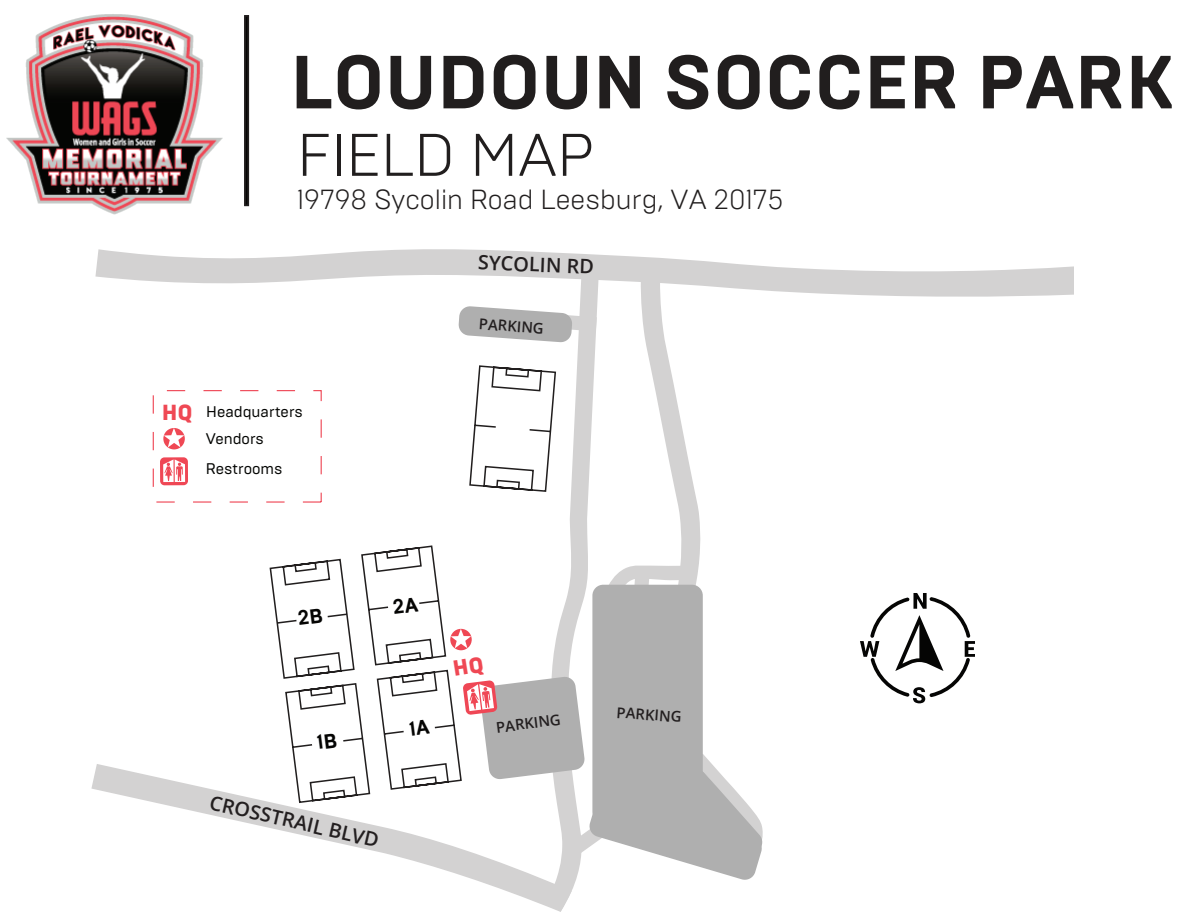
<style>
.page{position:relative;width:1188px;height:918px;background:#fff}
.page>*{position:absolute;margin:0;border:0;box-sizing:border-box;transform-origin:0 0}
.t1{font:700 75px "Brutal Type";color:#211e1e}
.t2{font:300 60px "Brutal Type";color:#211e1e}
.t3{font:300 27.6px "Brutal Type";color:#211e1e}
.t4{font:600 19.8px "Open Sans";color:#231f20}
.t5{font:15.45px/29.8px "Brutal Type";color:#040503}
.t6{font:600 14.85px "Open Sans";color:#231f20}
.s1{font-weight:900;font-size:21.75px;color:#ef4854}
</style>
<div class="page">
<img style="left:6px;top:14px;width:244px;height:201px">
<svg style="left:95px;top:249px;width:979px;height:48px;fill:#d3d2d2"></svg>
<svg style="left:91px;top:764px;width:178px;height:64px"></svg>
<svg style="left:860px;top:593px;width:115px;height:110px"></svg>
<div style="left:153px;top:390px;width:169px;height:113px;background:#fff;border:1px dashed #ef4755"></div>
<svg style="left:163px;top:428px;width:22px;height:21px"></svg>
<svg style="left:164px;top:428px;width:20px;height:20px"></svg>
<div style="left:160px;top:457px;width:28px;height:28px;background:#ef4755;border-radius:4px"></div>
<svg style="left:163px;top:459px;width:22px;height:23px"></svg>
<svg style="left:269px;top:261px;width:495px;height:651px"></svg>
<h1 class="t1" style="left:290px;top:37px;width:884px">LOUDOUN SOCCER PARK</h1>
<h2 class="t2" style="left:297px;top:119px;width:299px">FIELD MAP</h2>
<p class="t3" style="left:297px;top:183px;width:488px">19798 Sycolin Road Leesburg, VA 20175</p>
<p class="t4" style="left:479px;top:249px;width:117px;rotate:2deg">SYCOLIN RD</p>
<p class="t5" style="left:162px;top:397px;width:143px"><span class="s1">HQ</span> Headquarters</p>
<p class="t5" style="left:206px;top:424px;width:78px">Vendors<br>Restrooms</p>
<p class="t4" style="left:213px;top:789px;width:174px;rotate:13deg">CROSSTRAIL BLVD</p>
<p class="t6" style="left:480px;top:314px;width:66px;rotate:4deg">PARKING</p>
<p class="t6" style="left:495px;top:717px;width:66px;rotate:-7deg">PARKING</p>
<p class="t6" style="left:617px;top:702px;width:66px;rotate:4deg">PARKING</p>
</div>
